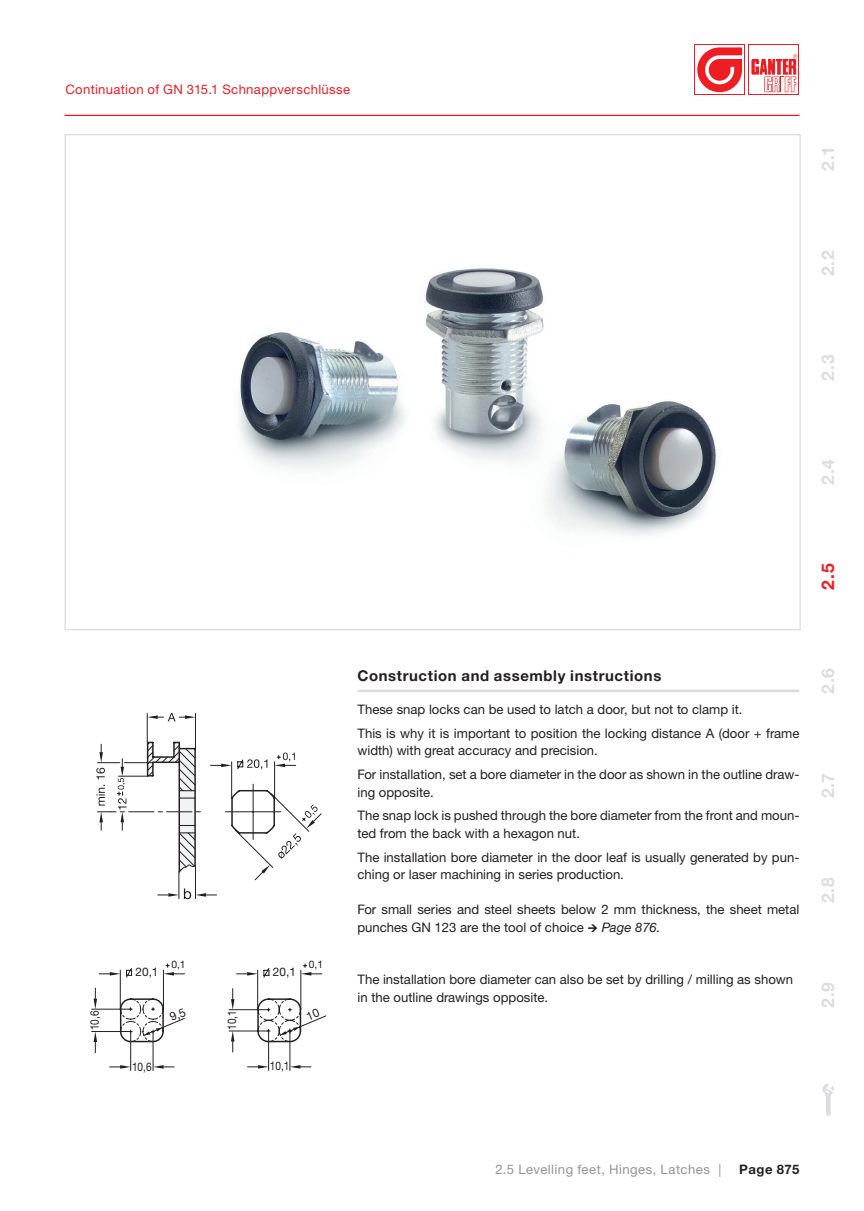
<style>
.page{position:relative;width:864px;height:1211px;background:#fff}
.page>*{position:absolute;margin:0;border:0;box-sizing:border-box;transform-origin:0 0}
.t1{font:700 17.5px "Helvetica Neue LT Pro";color:#dcdddf}
.t2{font:700 17.5px "Helvetica Neue LT Pro";color:#ee1d23}
.t3{font:700 14.88px "Helvetica Neue LT Pro";letter-spacing:.04em;color:#231f20}
.t4{font:13.12px/23.6px "Helvetica Neue LTW1 G";color:#231f20}
.t5{font:13.12px "Helvetica Neue LTW1 G";letter-spacing:.025em;color:#ee1d23}
.t6{font:13.12px "Helvetica Neue LTW1 G";letter-spacing:.035em;color:#939598}
.t7{font:700 13.12px "Helvetica Neue LTW1 G";letter-spacing:.035em;color:#231f20}
.t8{font:11.72px "Helvetica Neue LTW1 G";color:#231f20;scale:.85 1}
.t9{font:11.72px "Helvetica Neue LTW1 G";color:#231f20}
.t10{font:10.33px "Helvetica Neue LTW1 G";color:#231f20}
.s1{font-style:italic}
</style>
<div class="page">
<hr style="left:64px;top:115px;width:735px;height:1px;background:#ee1d23">
<svg style="left:694px;top:44px;width:50px;height:51px"></svg>
<div style="left:694px;top:45px;width:49px;height:49px;background:#fff"></div>
<svg style="left:697px;top:47px;width:44px;height:45px"></svg>
<div style="left:748px;top:44px;width:50px;height:51px;background:#ee1d23"></div>
<div style="left:749px;top:45px;width:49px;height:49px;background:#fff"></div>
<svg style="left:751px;top:54px;width:46px;height:38px"></svg>
<svg style="left:822px;top:1083px;width:11px;height:32px"></svg>
<img style="left:239px;top:268px;width:478px;height:267px">
<svg style="left:97px;top:712px;width:225px;height:184px"></svg>
<svg style="left:168px;top:888px;width:38px;height:11px"></svg>
<svg style="left:168px;top:713px;width:7px;height:8px"></svg>
<svg style="left:96px;top:752px;width:9px;height:53px"></svg>
<svg style="left:111px;top:741px;width:206px;height:132px"></svg>
<hr style="left:357px;top:689px;width:442px;height:3px;background:#dcdddf">
<hr style="left:289px;top:1031px;width:1px;height:39px;background:#231f20">
<svg style="left:290px;top:1065px;width:21px;height:3px"></svg>
<hr style="left:268px;top:1031px;width:1px;height:39px;background:#231f20">
<svg style="left:247px;top:1065px;width:21px;height:3px"></svg>
<hr style="left:153px;top:1031px;width:1px;height:39px;background:#231f20">
<svg style="left:153px;top:1065px;width:21px;height:3px"></svg>
<hr style="left:130px;top:1031px;width:1px;height:39px;background:#231f20">
<svg style="left:109px;top:1065px;width:22px;height:3px"></svg>
<hr style="left:92px;top:1008px;width:39px;height:1px;background:#231f20">
<hr style="left:92px;top:1031px;width:39px;height:1px;background:#231f20">
<svg style="left:93px;top:963px;width:233px;height:89px"></svg>
<p class="t5" style="left:65px;top:81px;width:286px">Continuation of GN 315.1 Schnappverschlüsse</p>
<h1 class="t1" style="left:816px;top:171px;width:26px;rotate:-90deg">2.1</h1>
<p class="t10" style="left:171px;top:958px;width:16px">0,1</p>
<p class="t10" style="left:308px;top:958px;width:16px">0,1</p>
<p class="t9" style="left:135px;top:964px;width:24px">20,1</p>
<p class="t9" style="left:273px;top:964px;width:24px">20,1</p>
<p class="t8" style="left:87px;top:1030px;width:24px;rotate:-90deg">10,6</p>
<p class="t8" style="left:225px;top:1029px;width:24px;rotate:-90deg">10,1</p>
<p class="t8" style="left:132px;top:1059px;width:24px">10,6</p>
<p class="t8" style="left:270px;top:1059px;width:24px">10,1</p>
<h1 class="t1" style="left:816px;top:276px;width:28px;rotate:-90deg">2.2</h1>
<h1 class="t1" style="left:816px;top:380px;width:28px;rotate:-90deg">2.3</h1>
<h1 class="t1" style="left:816px;top:485px;width:27px;rotate:-90deg">2.4</h1>
<h1 class="t2" style="left:816px;top:589px;width:28px;rotate:-90deg">2.5</h1>
<p class="t3" style="left:357px;top:666px;width:305px">Construction and assembly instructions</p>
<p class="t4" style="left:357px;top:697px;width:443px">These snap locks can be used to latch a door, but not to clamp it.<br>This is why it is important to position the locking distance A (door + frame</p>
<p class="t4" style="left:357px;top:738px;width:443px">width) with great accuracy and precision.<br>For installation, set a bore diameter in the door as shown in the outline draw-</p>
<p class="t4" style="left:357px;top:780px;width:443px">ing opposite.<br>The snap lock is pushed through the bore diameter from the front and moun-</p>
<p class="t4" style="left:357px;top:821px;width:443px">ted from the back with a hexagon nut.<br>The installation bore diameter in the door leaf is usually generated by pun-</p>
<p class="t4" style="left:357px;top:862px;width:268px">ching or laser machining in series production.</p>
<p class="t4" style="left:357px;top:900px;width:443px;line-height:17.5px">For small series and steel sheets below 2 mm thickness, the sheet metal punches GN 123 are the tool of choice <span class="s1">→ Page 876.</span></p>
<p class="t4" style="left:357px;top:970px;width:437px;line-height:17.5px">The installation bore diameter can also be set by drilling / milling as shown in the outline drawings opposite.</p>
<h1 class="t1" style="left:816px;top:694px;width:27px;rotate:-90deg">2.6</h1>
<h1 class="t1" style="left:816px;top:798px;width:27px;rotate:-90deg">2.7</h1>
<h1 class="t1" style="left:816px;top:903px;width:28px;rotate:-90deg">2.8</h1>
<h1 class="t1" style="left:816px;top:1007px;width:28px;rotate:-90deg">2.9</h1>
<p class="t6" style="left:495px;top:1161px;width:227px">2.5 Levelling feet, Hinges, Latches |</p>
<p class="t7" style="left:739px;top:1161px;width:62px">Page 875</p>
</div>
